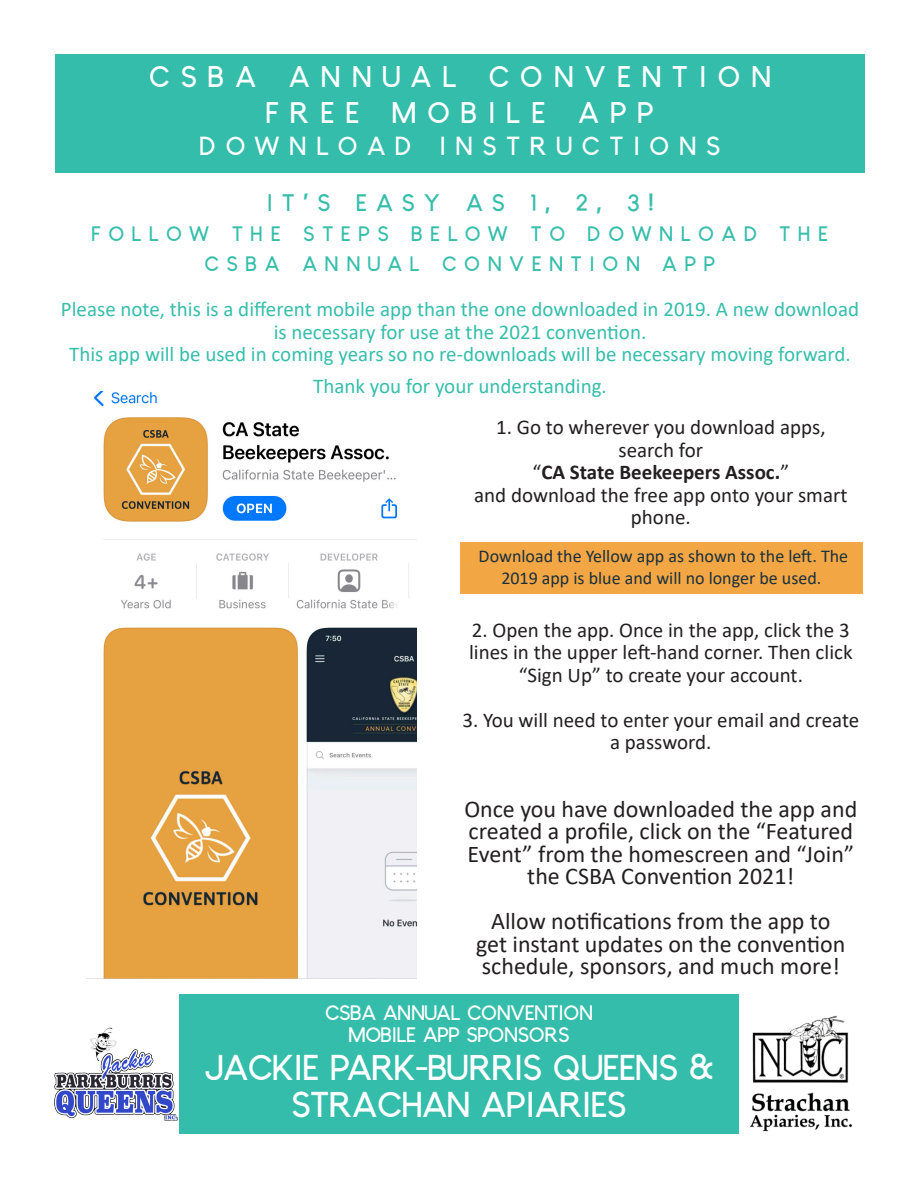
<style>
.page{position:relative;width:918px;height:1188px;background:#fff}
.page>*{position:absolute;margin:0;border:0;box-sizing:border-box;transform-origin:0 0}
.t1{font:36px "Marigold Sans";color:#fff}
.t2{font:30px "Marigold Sans";letter-spacing:.38em;color:#fff}
.t3{font:26.25px "Marigold Sans";letter-spacing:.38em;color:#fff}
.t4{font:24px/22.5px "Calibri";color:#231f20;text-align:center}
.t5{font:24px "Marigold Sans";letter-spacing:.38em;color:#36beab}
.t6{font:21px/22.5px "Calibri";color:#231f20;text-align:center}
.t7{font:21px/22.5px "Calibri";color:#36beab;text-align:center}
.t8{font:21px/30px "Marigold Sans";letter-spacing:.38em;color:#36beab;text-align:center}
.t9{font:21px "Marigold Sans";color:#fff}
.t10{font:700 21px "Calibri";color:#231f20}
.t11{font:18px/22.5px "Calibri";color:#1b303d;text-align:center}
.s1{font-weight:400}
</style>
<div class="page">
<div style="left:55px;top:54px;width:810px;height:119px;background:#33bdaa"></div>
<img style="left:93px;top:392px;width:324px;height:586px">
<div style="left:179px;top:995px;width:560px;height:139px;background:#33bdaa"></div>
<img style="left:54px;top:1028px;width:124px;height:93px">
<img style="left:750px;top:1015px;width:102px;height:117px">
<div style="left:460px;top:542px;width:403px;height:52px;background:#f2a644"></div>
<p class="t2" style="left:149px;top:62px;width:623px">CSBA ANNUAL CONVENTION</p>
<p class="t2" style="left:266px;top:98px;width:389px">FREE MOBILE APP</p>
<p class="t3" style="left:200px;top:133px;width:522px">DOWNLOAD INSTRUCTIONS</p>
<p class="t5" style="left:267px;top:191px;width:388px">IT’S EASY AS 1, 2, 3!</p>
<p class="t8" style="left:92px;top:222px;width:738px">FOLLOW THE STEPS BELOW TO DOWNLOAD THE<br>CSBA ANNUAL CONVENTION APP</p>
<p class="t7" style="left:61px;top:298px;width:800px">Please note, this is a different mobile app than the one downloaded in 2019. A new download is necessary for use at the 2021 convention.</p>
<p class="t7" style="left:69px;top:338px;width:783px;line-height:31.5px">This app will be used in coming years so no re-downloads will be necessary moving forward.<br>Thank you for your understanding.</p>
<p class="t6" style="left:496px;top:416px;width:331px">1. Go to wherever you download apps,</p>
<p class="t6" style="left:618px;top:438px;width:86px">search for</p>
<p class="t10" style="left:533px;top:457px;width:258px"><span class="s1">“</span>CA State Beekeepers Assoc.<span class="s1">”</span></p>
<p class="t6" style="left:474px;top:483px;width:375px">and download the free app onto your smart phone.</p>
<p class="t11" style="left:479px;top:544px;width:371px">Download the Yellow app as shown to the left. The<br>2019 app is blue and will no longer be used.</p>
<p class="t6" style="left:469px;top:618px;width:385px">2. Open the app. Once in the app, click the 3 lines in the upper left-hand corner. Then click “Sign Up” to create your account.</p>
<p class="t6" style="left:462px;top:708px;width:398px">3. You will need to enter your email and create a password.</p>
<p class="t4" style="left:464px;top:797px;width:394px">Once you have downloaded the app and created a profile, click on the “Featured Event” from the homescreen and “Join” the CSBA Convention 2021!</p>
<p class="t4" style="left:476px;top:909px;width:371px">Allow notifications from the app to get instant updates on the convention schedule, sponsors, and much more!</p>
<p class="t9" style="left:325px;top:1002px;width:269px">CSBA ANNUAL CONVENTION</p>
<p class="t9" style="left:349px;top:1025px;width:222px">MOBILE APP SPONSORS</p>
<p class="t1" style="left:205px;top:1050px;width:510px">JACKIE PARK-BURRIS QUEENS &amp;</p>
<p class="t1" style="left:292px;top:1088px;width:336px">STRACHAN APIARIES</p>
</div>
